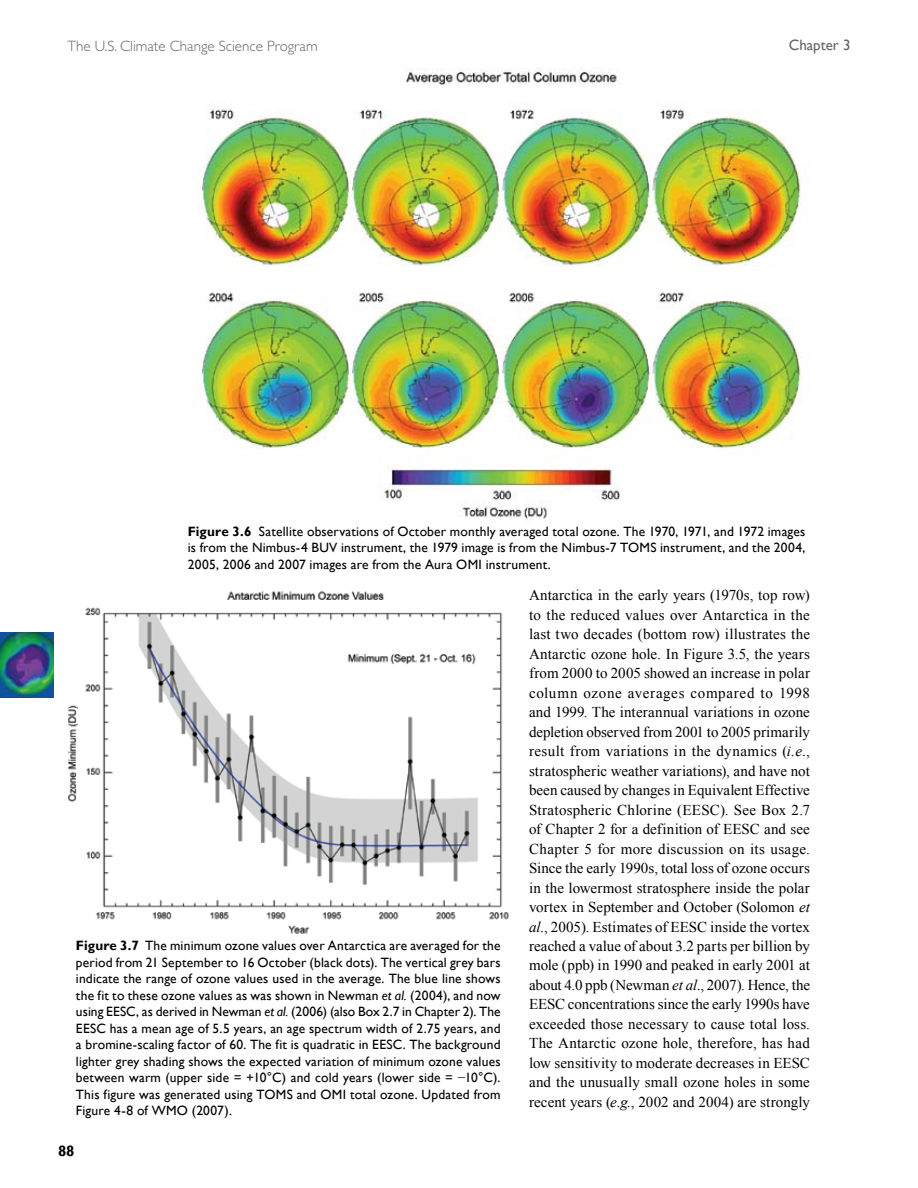
<style>
.page{position:relative;width:918px;height:1188px;background:#fff}
.page>*{position:absolute;margin:0;border:0;box-sizing:border-box;transform-origin:0 0}
.t1{font:15px/19.5px "Times New Roman";letter-spacing:.005em;color:#000;text-align:justify}
.t2{font:300 15px "Gill Sans";color:#626567}
.t3{font:15px "Gill Sans";color:#626567}
.t4{font:700 15px "Gill Sans";color:#000}
.t5{font:13.5px/16.5px "Gill Sans";letter-spacing:.015em;color:#000;text-align:justify}
.s1{font-weight:700}
.s2{font-style:italic}
.s3{font-family:"Times New Roman"}
</style>
<div class="page">
<img style="left:0;top:632px;width:53px;height:66px">
<img style="left:200px;top:68px;width:603px;height:451px">
<img style="left:68px;top:591px;width:441px;height:343px">
<p class="t2" style="left:68px;top:37px;width:252px">The U.S. Climate Change Science Program</p>
<p class="t3" style="left:789px;top:36px;width:63px">Chapter 3</p>
<p class="t5" style="left:188px;top:523px;width:619px"><span class="s1">Figure 3.6</span> Satellite observations of October monthly averaged total ozone. The 1970, 1971, and 1972 images is from the Nimbus-4 BUV instrument, the 1979 image is from the Nimbus-7 TOMS instrument, and the 2004, 2005, 2006 and 2007 images are from the Aura OMI instrument.</p>
<p class="t5" style="left:76px;top:938px;width:426px"><span class="s1">Figure 3.7</span> The minimum ozone values over Antarctica are averaged for the period from 21 September to 16 October (black dots). The vertical grey bars indicate the range of ozone values used in the average. The blue line shows the fit to these ozone values as was shown in Newman <span class="s2">et al.</span> (2004), and now using EESC, as derived in Newman <span class="s2">et al.</span> (2006) (also Box 2.7 in Chapter 2). The EESC has a mean age of 5.5 years, an age spectrum width of 2.75 years, and a bromine-scaling factor of 60. The fit is quadratic in EESC. The background lighter grey shading shows the expected variation of minimum ozone values between warm (upper side = +10°C) and cold years (lower side = <span class="s3">−</span>10°C).<br>This figure was generated using TOMS and OMI total ozone. Updated from Figure 4-8 of WMO (2007).</p>
<p class="t4" style="left:58px;top:1142px;width:18px">88</p>
<p class="t1" style="left:529px;top:585px;width:283px">Antarctica in the early years (1970s, top row) to the reduced values over Antarctica in the last two decades (bottom row) illustrates the Antarctic ozone hole. In Figure 3.5, the years from 2000 to 2005 showed an increase in polar column ozone averages compared to 1998 and 1999. The interannual variations in ozone depletion observed from 2001 to 2005 primarily result from variations in the dynamics (<span class="s2">i.e.</span>, stratospheric weather variations), and have not been caused by changes in Equivalent Effective Stratospheric Chlorine (EESC). See Box 2.7 of Chapter 2 for a definition of EESC and see Chapter 5 for more discussion on its usage.<br>Since the early 1990s, total loss of ozone occurs in the lowermost stratosphere inside the polar vortex in September and October (Solomon <span class="s2">et al.</span>, 2005). Estimates of EESC inside the vortex reached a value of about 3.2 parts per billion by mole (ppb) in 1990 and peaked in early 2001 at about 4.0 ppb (Newman <span class="s2">et al.</span>, 2007). Hence, the EESC concentrations since the early 1990s have exceeded those necessary to cause total loss.<br>The Antarctic ozone hole, therefore, has had low sensitivity to moderate decreases in EESC and the unusually small ozone holes in some recent years (<span class="s2">e.g.</span>, 2002 and 2004) are strongly</p>
</div>
